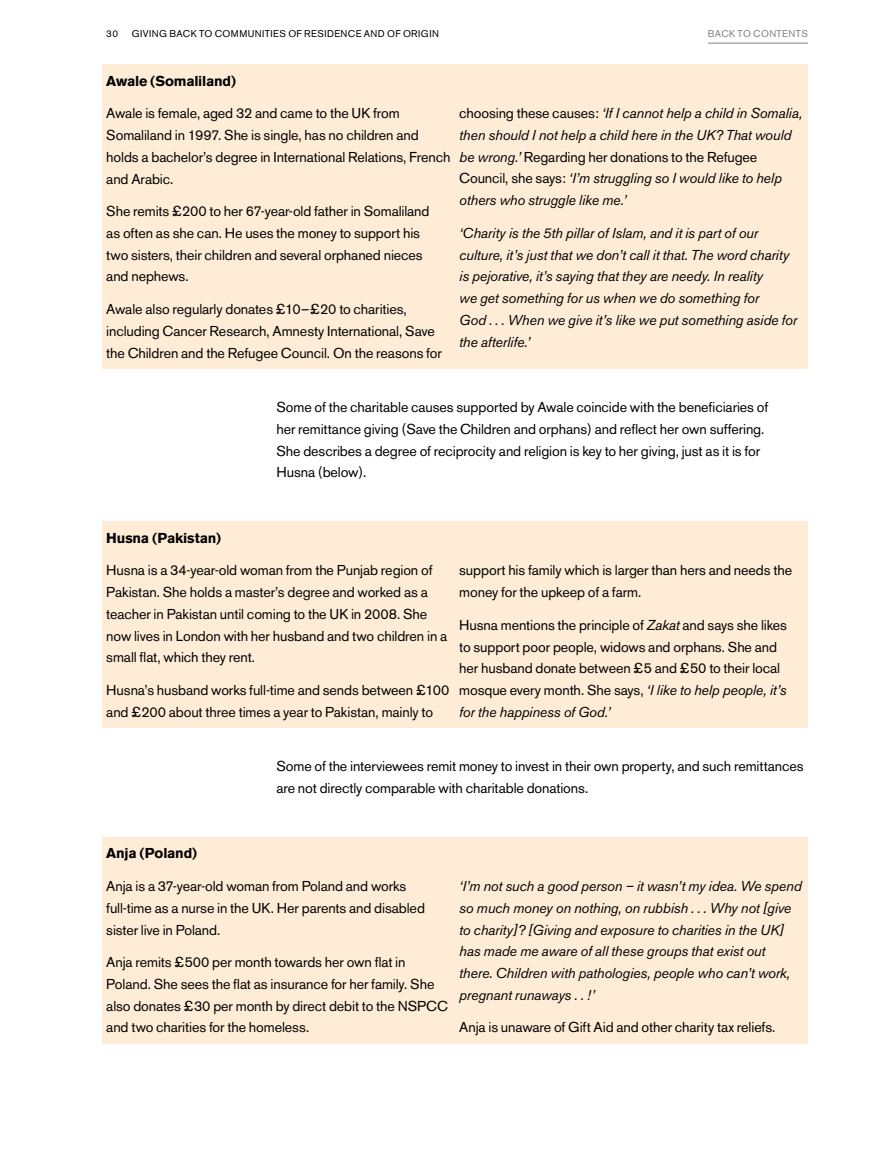
<style>
.page{position:relative;width:893px;height:1149px;background:#fff}
.page>*{position:absolute;margin:0;border:0;box-sizing:border-box;transform-origin:0 0}
.t1{font:14.25px/21.8px "Akzidenz Grotesk BE";letter-spacing:-.01em;color:#000}
.t2{font:italic 14.25px/21.8px "Akzidenz Grotesk BE";letter-spacing:-.01em;color:#000}
.t3{font:700 14.25px "Akzidenz Grotesk BE";letter-spacing:-.015em;color:#000}
.t4{font:9.75px "Akzidenz Grotesk BE";letter-spacing:.035em;color:#000}
.t5{font:9.75px "Akzidenz Grotesk BE";color:#808285}
.s1{font-style:normal}
.s2{font-style:italic}
</style>
<div class="page">
<hr style="left:708px;top:43px;width:100px;height:1px;background:#808285">
<div style="left:102px;top:64px;width:706px;height:304px;background:#ffecd6"></div>
<div style="left:102px;top:521px;width:706px;height:206px;background:#ffecd6"></div>
<div style="left:102px;top:836px;width:706px;height:207px;background:#ffecd6"></div>
<p class="t4" style="left:106px;top:28px;width:13px">30</p>
<p class="t4" style="left:132px;top:28px;width:15px">Giving</p>
<p class="t4" style="left:169px;top:28px;width:8px">back</p>
<p class="t4" style="left:199px;top:28px;width:23px">to communiti</p>
<p class="t4" style="left:273px;top:28px;width:99px">esof resid ence and</p>
<p class="t4" style="left:387px;top:28px;width:23px">of origin</p>
<p class="t5" style="left:708px;top:28px;width:15px">Back</p>
<p class="t5" style="left:738px;top:28px;width:24px">to cont</p>
<p class="t5" style="left:782px;top:28px;width:14px">ents</p>
<p class="t3" style="left:106px;top:72px;width:131px">Awale (Somaliland)</p>
<p class="t1" style="left:106px;top:102px;width:346px">Awale is female, aged 32 and came to the UK from Somaliland in 1997. She is single, has no children and holds a bachelor’s degree in International Relations, French and Arabic.</p>
<p class="t1" style="left:106px;top:200px;width:325px">She remits £200 to her 67‑year‑old father in Somaliland as often as she can. He uses the money to support his two sisters, their children and several orphaned nieces and nephews.</p>
<p class="t1" style="left:106px;top:298px;width:337px">Awale also regularly donates £10–£20 to charities, including Cancer Research, Amnesty International, Save the Children and the Refugee Council. On the reasons for</p>
<p class="t2" style="left:459px;top:102px;width:344px"><span class="s1">choosing these causes:</span> ‘If I cannot help a child in Somalia, then should I not help a child here in the UK? That would be wrong.’ <span class="s1">Regarding her donations to the Refugee Council, she says:</span> ‘I’m struggling so I would like to help others who struggle like me.’</p>
<p class="t2" style="left:459px;top:222px;width:339px">‘Charity is the 5th pillar of Islam, and it is part of our culture, it’s just that we don’t call it that. The word charity is pejorative, it’s saying that they are needy. In reality<br>we get something for us when we do something for<br>God . . . When we give it’s like we put something aside for the afterlife.’</p>
<p class="t1" style="left:276px;top:396px;width:493px">Some of the charitable causes supported by Awale coincide with the beneficiaries of her remittance giving (Save the Children and orphans) and reflect her own suffering.<br>She describes a degree of reciprocity and religion is key to her giving, just as it is for Husna (below).</p>
<p class="t3" style="left:106px;top:529px;width:116px">Husna (Pakistan)</p>
<p class="t1" style="left:106px;top:559px;width:342px">Husna is a 34‑year‑old woman from the Punjab region of Pakistan. She holds a master’s degree and worked as a teacher in Pakistan until coming to the UK in 2008. She now lives in London with her husband and two children in a small flat, which they rent.</p>
<p class="t1" style="left:106px;top:679px;width:345px">Husna’s husband works full‑time and sends between £100 and £200 about three times a year to Pakistan, mainly to</p>
<p class="t1" style="left:459px;top:559px;width:334px">support his family which is larger than hers and needs the money for the upkeep of a farm.</p>
<p class="t1" style="left:459px;top:613px;width:329px">Husna mentions the principle of <span class="s2">Zakat</span> and says she likes to support poor people, widows and orphans. She and her husband donate between £5 and £50 to their local mosque every month. She says, <span class="s2">‘I like to help people, it’s for the happiness of God.’</span></p>
<p class="t1" style="left:276px;top:755px;width:529px">Some of the interviewees remit money to invest in their own property, and such remittances are not directly comparable with charitable donations.</p>
<p class="t3" style="left:106px;top:844px;width:92px">Anja (Poland)</p>
<p class="t1" style="left:106px;top:874px;width:320px">Anja is a 37‑year‑old woman from Poland and works full‑time as a nurse in the UK. Her parents and disabled sister live in Poland.</p>
<p class="t1" style="left:106px;top:951px;width:343px">Anja remits £500 per month towards her own flat in Poland. She sees the flat as insurance for her family. She also donates £30 per month by direct debit to the NSPCC and two charities for the homeless.</p>
<p class="t2" style="left:459px;top:874px;width:344px">‘I’m not such a good person – it wasn’t my idea. We spend so much money on nothing, on rubbish . . . Why not [give to charity]? [Giving and exposure to charities in the UK] has made me aware of all these groups that exist out there. Children with pathologies, people who can’t work, pregnant runaways . . !’</p>
<p class="t1" style="left:459px;top:1016px;width:318px">Anja is unaware of Gift Aid and other charity tax reliefs.</p>
</div>
